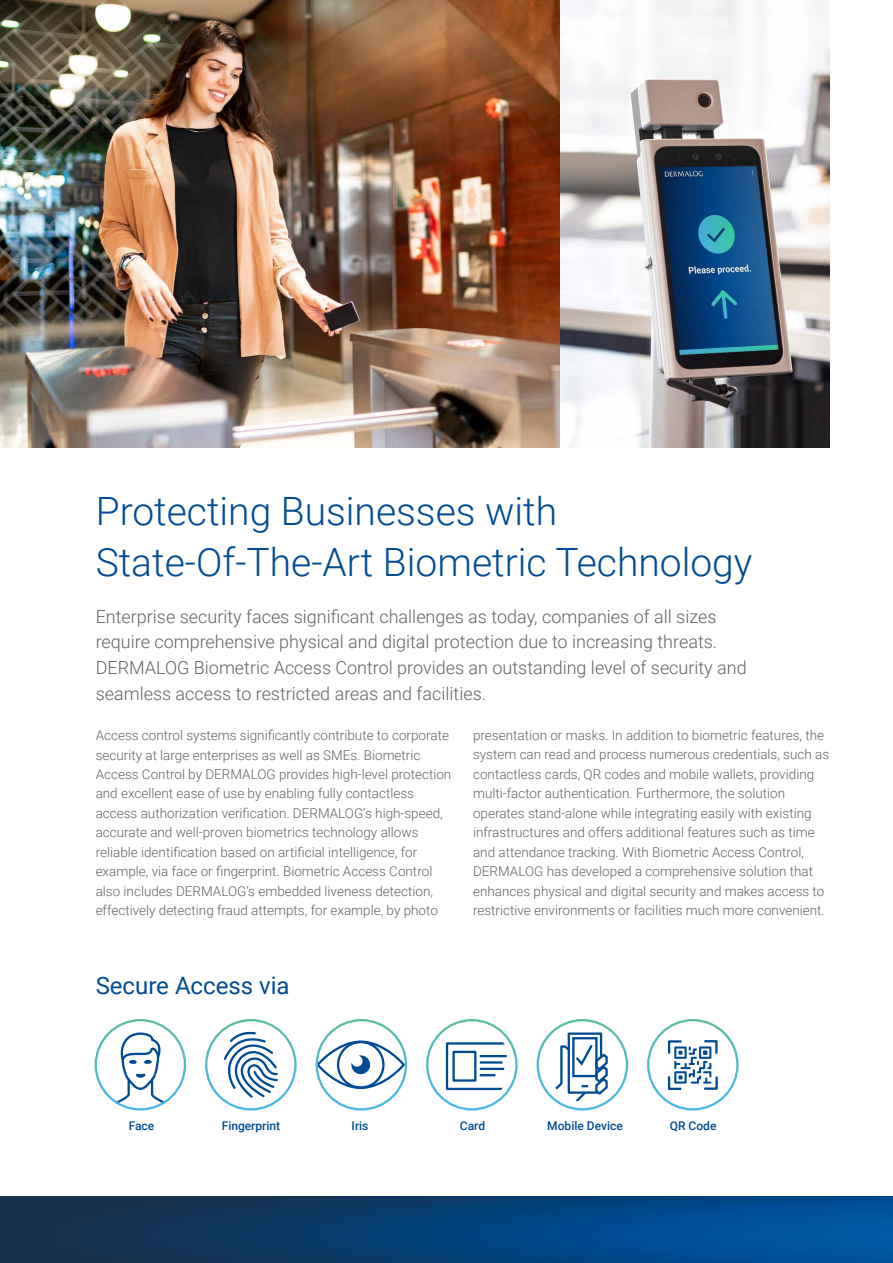
<style>
.page{position:relative;width:893px;height:1263px;background:#fff}
.page>*{position:absolute;margin:0;border:0;box-sizing:border-box;transform-origin:0 0}
.t1{font:300 39px/51px "Roboto";color:#004b93}
.t2{font:24px "Roboto";color:#004b93}
.t3{font:300 18px/25.5px "Roboto";color:#646363}
.t4{font:300 13.5px/19.5px "Roboto";color:#646363}
.t5{font:500 12px "Roboto";color:#004b93}
</style>
<div class="page">
<svg style="left:0;top:1196px;width:893px;height:67px;background:#074074"></svg>
<img style="left:0;top:0;width:561px;height:447px">
<img style="left:561px;top:0;width:268px;height:447px">
<svg style="left:114px;top:1032px;width:52px;height:73px"></svg>
<div style="left:95px;top:1019px;width:91px;height:91px;border:2px solid #fff;border-radius:50%"></div>
<svg style="left:218px;top:1030px;width:61px;height:69px"></svg>
<div style="left:205px;top:1019px;width:92px;height:91px;border:2px solid #fff;border-radius:50%"></div>
<div style="left:317px;top:1040px;width:88px;height:49px;border:2px solid #004b93;border-radius:50%"></div>
<div style="left:337px;top:1041px;width:48px;height:47px;border:2px solid #004b93;border-radius:50%"></div>
<svg style="left:351px;top:1055px;width:20px;height:20px"></svg>
<div style="left:316px;top:1019px;width:91px;height:91px;border:2px solid #fff;border-radius:50%"></div>
<svg style="left:446px;top:1042px;width:64px;height:48px"></svg>
<div style="left:426px;top:1019px;width:92px;height:91px;border:2px solid #fff;border-radius:50%"></div>
<svg style="left:546px;top:1031px;width:63px;height:71px"></svg>
<div style="left:537px;top:1019px;width:91px;height:91px;border:2px solid #fff;border-radius:50%"></div>
<div style="left:647px;top:1019px;width:92px;height:91px;border:2px solid #fff;border-radius:50%"></div>
<svg style="left:667px;top:1040px;width:51px;height:50px"></svg>
<h1 class="t1" style="left:96px;top:485px;width:658px">Protecting Businesses with<br>State-Of-The-Art Biometric Technology</h1>
<p class="t3" style="left:96px;top:603px;width:653px">Enterprise security faces significant challenges as today, companies of all sizes require comprehensive physical and digital protection due to increasing threats.<br>DERMALOG Biometric Access Control provides an outstanding level of security and seamless access to restricted areas and facilities.</p>
<p class="t4" style="left:96px;top:725px;width:357px">Access control systems significantly contribute to corporate security at large enterprises as well as SMEs. Biometric Access Control by DERMALOG provides high-level protection and excellent ease of use by enabling fully contactless access authorization verification. DERMALOG‘s high-speed, accurate and well-proven biometrics technology allows reliable identification based on artificial intelligence, for example, via face or fingerprint. Biometric Access Control also includes DERMALOG‘s embedded liveness detection, effectively detecting fraud attempts, for example, by photo</p>
<p class="t4" style="left:473px;top:725px;width:358px">presentation or masks. In addition to biometric features, the system can read and process numerous credentials, such as contactless cards, QR codes and mobile wallets, providing multi-factor authentication. Furthermore, the solution operates stand-alone while integrating easily with existing infrastructures and offers additional features such as time and attendance tracking. With Biometric Access Control, DERMALOG has developed a comprehensive solution that enhances physical and digital security and makes access to restrictive environments or facilities much more convenient.</p>
<h2 class="t2" style="left:96px;top:968px;width:196px">Secure Access via</h2>
<p class="t5" style="left:129px;top:1117px;width:27px">Face</p>
<p class="t5" style="left:222px;top:1117px;width:60px">Fingerprint</p>
<p class="t5" style="left:352px;top:1117px;width:18px">Iris</p>
<p class="t5" style="left:460px;top:1117px;width:27px">Card</p>
<p class="t5" style="left:547px;top:1117px;width:77px">Mobile Device</p>
<p class="t5" style="left:670px;top:1117px;width:48px">QR Code</p>
</div>
